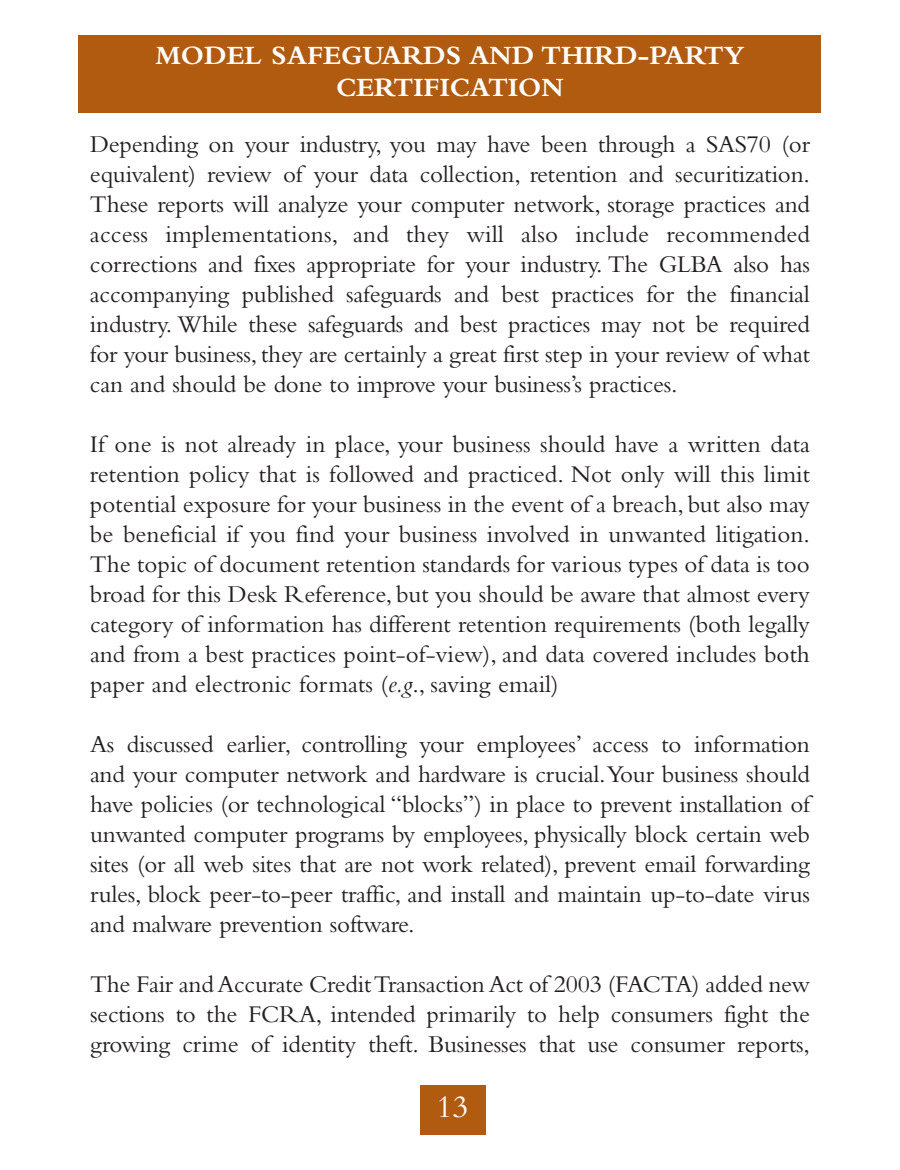
<style>
.page{position:relative;width:900px;height:1170px;background:#fff}
.page>*{position:absolute;margin:0;border:0;box-sizing:border-box;transform-origin:0 0}
.t1{font:32.5px "Bembo";color:#fff}
.t2{font:700 27.5px/32.5px "Bembo";color:#fff;text-align:center}
.t3{font:25px/30px "Bembo";letter-spacing:-.01em;color:#231f20;text-align:justify}
.s1{font-style:italic}
</style>
<div class="page">
<div style="left:79px;top:35px;width:742px;height:77px;background:#b15b10"></div>
<div style="left:420px;top:1085px;width:65px;height:50px;background:#b15b10"></div>
<p class="t2" style="left:156px;top:41px;width:591px">MODEL SAFEGUARDS AND THIRD-PARTY<br>CERTIFICATION</p>
<p class="t3" style="left:90px;top:131px;width:721px">Depending on your industry, you may have been through a SAS70 (or equivalent) review of your data collection, retention and securitization.<br>These reports will analyze your computer network, storage practices and access implementations, and they will also include recommended corrections and fixes appropriate for your industry. The GLBA also has accompanying published safeguards and best practices for the financial industry. While these safeguards and best practices may not be required for your business, they are certainly a great first step in your review of what can and should be done to improve your business’s practices.</p>
<p class="t3" style="left:90px;top:431px;width:722px">If one is not already in place, your business should have a written data retention policy that is followed and practiced. Not only will this limit potential exposure for your business in the event of a breach, but also may be beneficial if you find your business involved in unwanted litigation.<br>The topic of document retention standards for various types of data is too broad for this Desk Reference, but you should be aware that almost every category of information has different retention requirements (both legally and from a best practices point-of-view), and data covered includes both paper and electronic formats (<span class="s1">e.g</span>., saving email)</p>
<p class="t3" style="left:90px;top:731px;width:722px">As discussed earlier, controlling your employees’ access to information and your computer network and hardware is crucial.Your business should have policies (or technological “blocks”) in place to prevent installation of unwanted computer programs by employees, physically block certain web sites (or all web sites that are not work related), prevent email forwarding rules, block peer-to-peer traffic, and install and maintain up-to-date virus and malware prevention software.</p>
<p class="t3" style="left:90px;top:971px;width:721px">The Fair and Accurate CreditTransaction Act of 2003 (FACTA) added new sections to the FCRA, intended primarily to help consumers fight the growing crime of identity theft. Businesses that use consumer reports,</p>
<h1 class="t1" style="left:437px;top:1096px;width:33px">13</h1>
</div>
